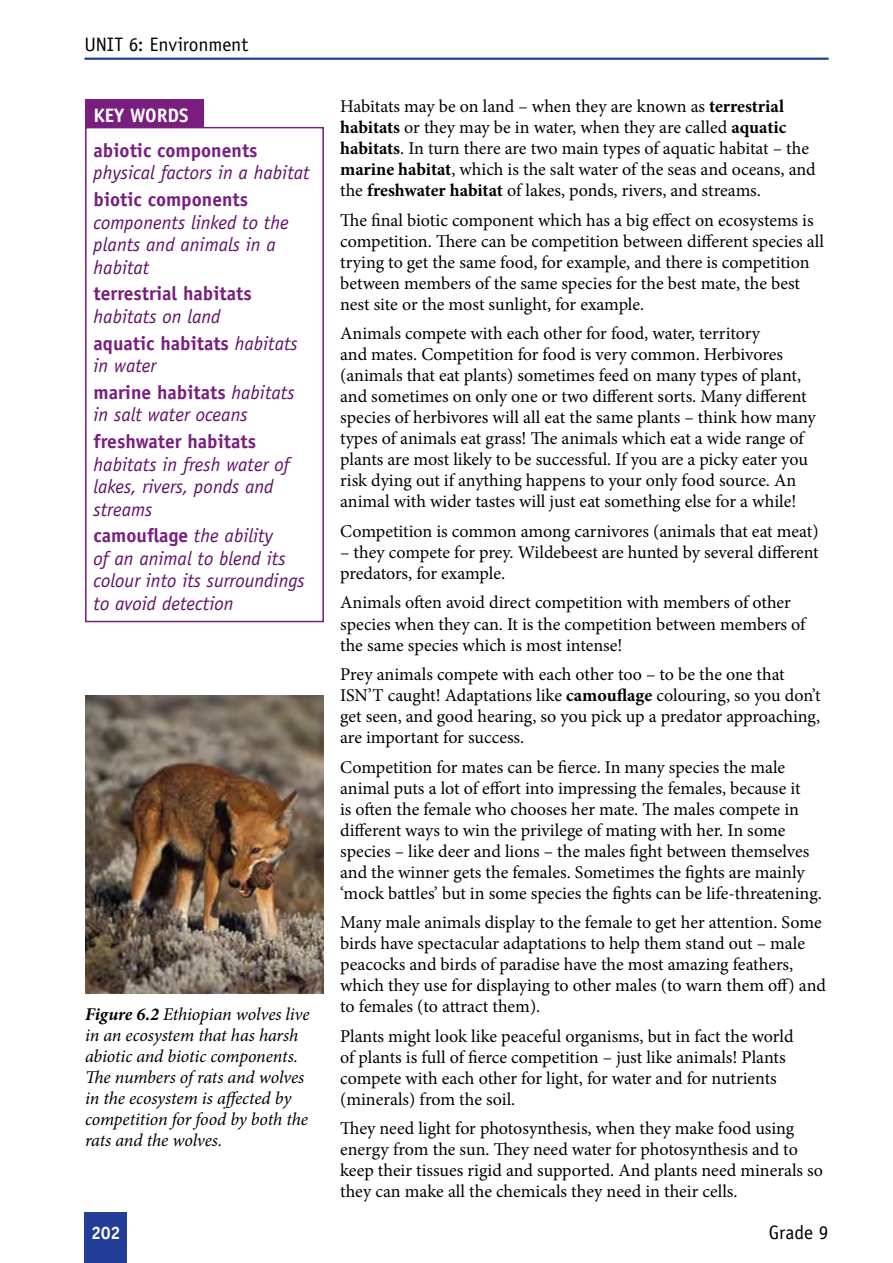
<style>
.page{position:relative;width:893px;height:1263px;background:#fff}
.page>*{position:absolute;margin:0;border:0;box-sizing:border-box;transform-origin:0 0}
.t1{font:italic 19.5px/22.5px "Officina Sans Std";color:#61116a}
.t2{font:700 19.5px/22.5px "Officina Sans Std";color:#791d7e}
.t3{font:19.5px "Officina Sans Std";letter-spacing:-.005em;color:#000}
.t4{font:18px/21px "Minion Pro";color:#000}
.t5{font:italic 18px/21px "Minion Pro";letter-spacing:-.01em;color:#000}
.t6{font:700 18px "Officina Sans Std";color:#fff}
.s1{color:#fff}
.s2{font-weight:700;font-style:normal;color:#791d7e}
.s3{font-weight:400;font-style:italic;color:#61116a}
.s4{font-weight:700}
</style>
<div class="page">
<div style="left:84px;top:1212px;width:43px;height:51px;background:#233e99"></div>
<hr style="left:84px;top:58px;width:745px;height:2px;background:#233e99">
<img style="left:85px;top:696px;width:238px;height:297px">
<div style="left:85px;top:127px;width:239px;height:495px;background:#fff;border:2px solid #791d7e"></div>
<div style="left:85px;top:99px;width:119px;height:29px;background:#791d7e"></div>
<p class="t3" style="left:84px;top:33px;width:165px">UNIT 6: Environment</p>
<p class="t2" style="left:94px;top:97px;width:165px;line-height:35.2px"><span class="s1">KEY WORDS<br></span>abiotic components</p>
<p class="t1" style="left:94px;top:159px;width:218px;line-height:26.7px">physical factors in a habitat <span class="s2">biotic components</span></p>
<p class="t1" style="left:94px;top:211px;width:197px">components linked to the plants and animals in a habitat</p>
<p class="t2" style="left:94px;top:282px;width:160px">terrestrial habitats <span class="s3">habitats on land</span></p>
<p class="t2" style="left:94px;top:331px;width:206px">aquatic habitats <span class="s3">habitats in water</span></p>
<p class="t1" style="left:94px;top:381px;width:203px"><span class="s2">marine habitats</span> habitats in salt water oceans</p>
<p class="t1" style="left:94px;top:430px;width:197px"><span class="s2">freshwater habitats </span>habitats in fresh water of lakes, rivers, ponds and streams</p>
<p class="t1" style="left:94px;top:525px;width:213px"><span class="s2">camouflage</span> the ability<br>of an animal to blend its colour into its surroundings to avoid detection</p>
<p class="t5" style="left:85px;top:1003px;width:226px"><span class="s4">Figure 6.2</span> Ethiopian wolves live in an ecosystem that has harsh abiotic and biotic components.<br>The numbers of rats and wolves in the ecosystem is affected by competition for food by both the rats and the wolves.</p>
<p class="t4" style="left:340px;top:96px;width:477px">Habitats may be on land – when they are known as <span class="s4">terrestrial habitats</span> or they may be in water, when they are called <span class="s4">aquatic habitats</span>. In turn there are two main types of aquatic habitat – the <span class="s4">marine habitat</span>, which is the salt water of the seas and oceans, and the <span class="s4">freshwater habitat</span> of lakes, ponds, rivers, and streams.</p>
<p class="t4" style="left:340px;top:210px;width:485px">The final biotic component which has a big effect on ecosystems is competition. There can be competition between different species all trying to get the same food, for example, and there is competition between members of the same species for the best mate, the best nest site or the most sunlight, for example.</p>
<p class="t4" style="left:340px;top:323px;width:477px">Animals compete with each other for food, water, territory<br>and mates. Competition for food is very common. Herbivores (animals that eat plants) sometimes feed on many types of plant, and sometimes on only one or two different sorts. Many different species of herbivores will all eat the same plants – think how many types of animals eat grass! The animals which eat a wide range of plants are most likely to be successful. If you are a picky eater you risk dying out if anything happens to your only food source. An animal with wider tastes will just eat something else for a while!</p>
<p class="t4" style="left:340px;top:521px;width:480px">Competition is common among carnivores (animals that eat meat)</p>
<p class="t4" style="left:340px;top:542px;width:480px">– they compete for prey. Wildebeest are hunted by several different predators, for example.</p>
<p class="t4" style="left:340px;top:592px;width:467px">Animals often avoid direct competition with members of other species when they can. It is the competition between members of the same species which is most intense!</p>
<p class="t4" style="left:340px;top:664px;width:482px">Prey animals compete with each other too – to be the one that ISN’T caught! Adaptations like <span class="s4">camouflage</span> colouring, so you don’t get seen, and good hearing, so you pick up a predator approaching, are important for success.</p>
<p class="t4" style="left:340px;top:756px;width:483px">Competition for mates can be fierce. In many species the male animal puts a lot of effort into impressing the females, because it<br>is often the female who chooses her mate. The males compete in different ways to win the privilege of mating with her. In some species – like deer and lions – the males fight between themselves and the winner gets the females. Sometimes the fights are mainly ‘mock battles’ but in some species the fights can be life-threatening.</p>
<p class="t4" style="left:340px;top:912px;width:487px">Many male animals display to the female to get her attention. Some birds have spectacular adaptations to help them stand out – male peacocks and birds of paradise have the most amazing feathers, which they use for displaying to other males (to warn them off) and to females (to attract them).</p>
<p class="t4" style="left:340px;top:1025px;width:455px">Plants might look like peaceful organisms, but in fact the world of plants is full of fierce competition – just like animals! Plants compete with each other for light, for water and for nutrients (minerals) from the soil.</p>
<p class="t4" style="left:340px;top:1118px;width:484px">They need light for photosynthesis, when they make food using energy from the sun. They need water for photosynthesis and to keep their tissues rigid and supported. And plants need minerals so they can make all the chemicals they need in their cells.</p>
<p class="t6" style="left:91px;top:1222px;width:31px">202</p>
<p class="t3" style="left:769px;top:1221px;width:61px">Grade 9</p>
</div>
